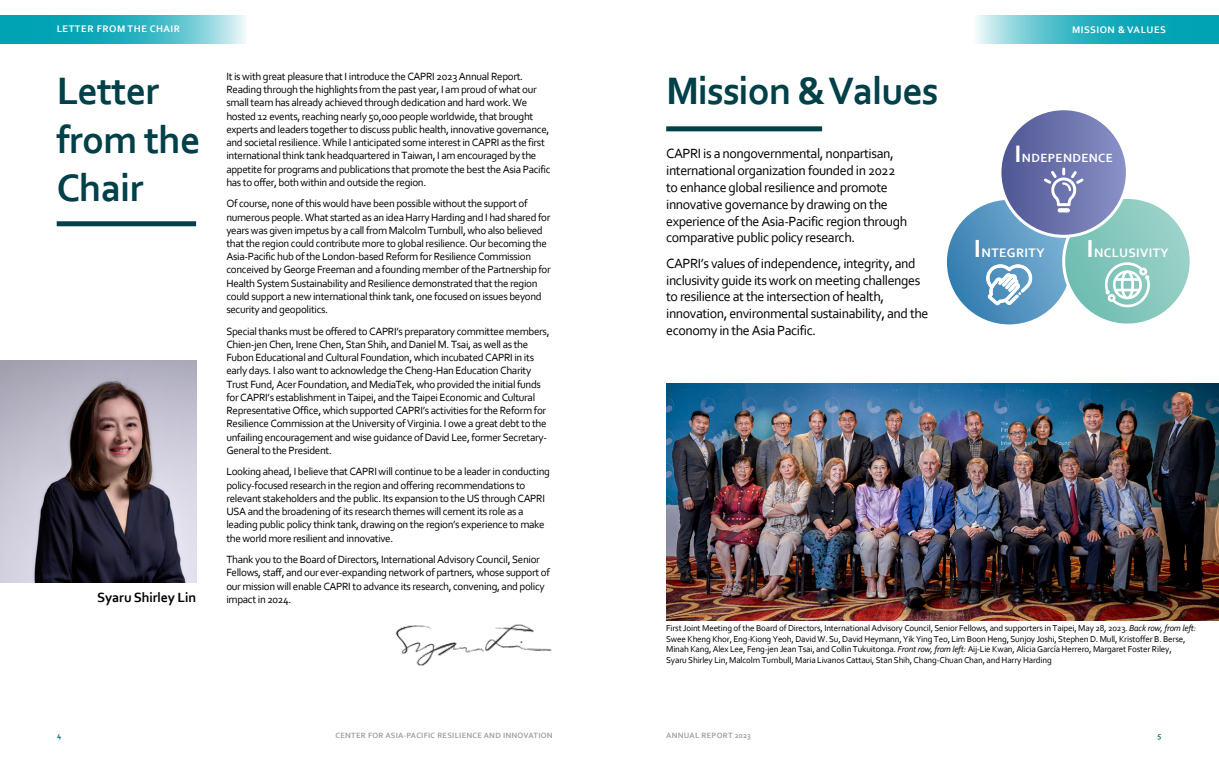
<style>
.page{position:relative;width:1219px;height:766px;background:#fff}
.page>*{position:absolute;margin:0;border:0;box-sizing:border-box;transform-origin:0 0}
.t1{font:700 40px/48px "Corbel";letter-spacing:-.02em;color:#004049}
.t2{font:14px/16.8px "Corbel";letter-spacing:-.03em;color:#000}
.t3{font:700 14px "Corbel";letter-spacing:-.01em;color:#000}
.t4{font:700 13px "Corbel";letter-spacing:.03em;color:#fff}
.t5{font:700 12.9px "Corbel";letter-spacing:.03em;color:#fff}
.t6{font:700 12.5px "Corbel";letter-spacing:.03em;color:#fff}
.t7{font:11px/13.2px "Corbel";letter-spacing:-.03em;color:#000}
.t8{font:700 10px "Corbel";letter-spacing:.05em;color:#fff}
.t9{font:9px/10.8px "Corbel";letter-spacing:-.02em;color:#000}
.t10{font:700 8px "Corbel";letter-spacing:.03em;color:#9fa0a0}
.t11{font:700 8px "Corbel";color:#006f6c}
.s1{font-size:24.9px}
.s2{font-size:26px}
.s3{font-size:25.7px}
.s4{font-style:italic}
</style>
<div class="page">
<svg style="left:945px;top:198px;width:128px;height:128px;background:#5f9bc4"></svg>
<svg style="left:985px;top:263px;width:48px;height:42px"></svg>
<svg style="left:1064px;top:197px;width:127px;height:128px;background:#8ccac0"></svg>
<div style="left:1062px;top:196px;width:131px;height:130px;border:3px solid #fff;border-radius:50%"></div>
<svg style="left:1000px;top:109px;width:127px;height:127px;background:#7177af"></svg>
<div style="left:998px;top:107px;width:131px;height:131px;border:3px solid #fff;border-radius:50%"></div>
<img style="left:666px;top:383px;width:553px;height:237px">
<img style="left:0;top:360px;width:196px;height:222px">
<svg style="left:0;top:16px;width:246px;height:28px;background:#3cb8c5"></svg>
<svg style="left:976px;top:16px;width:243px;height:28px;background:#3db8c5"></svg>
<img style="left:396px;top:624px;width:156px;height:42px">
<div style="left:57px;top:221px;width:139px;height:5px;background:#004049"></div>
<div style="left:666px;top:126px;width:156px;height:5px;background:#004049"></div>
<svg style="left:1105px;top:261px;width:45px;height:46px"></svg>
<svg style="left:1044px;top:168px;width:39px;height:44px"></svg>
<p class="t8" style="left:57px;top:23px;width:125px">LETTER FROM THE CHAIR</p>
<p class="t8" style="left:1072px;top:24px;width:96px">MISSION &amp; VALUES</p>
<h1 class="t1" style="left:57px;top:66px;width:146px">Letter from the<br>Chair</h1>
<p class="t7" style="left:226px;top:69px;width:326px">It is with great pleasure that I introduce the CAPRI 2023 Annual Report.<br>Reading through the highlights from the past year, I am proud of what our small team has already achieved through dedication and hard work. We hosted 12 events, reaching nearly 50,000 people worldwide, that brought experts and leaders together to discuss public health, innovative governance, and societal resilience. While I anticipated some interest in CAPRI as the first international think tank headquartered in Taiwan, I am encouraged by the appetite for programs and publications that promote the best the Asia Pacific has to offer, both within and outside the region.</p>
<p class="t7" style="left:226px;top:197px;width:326px">Of course, none of this would have been possible without the support of numerous people. What started as an idea Harry Harding and I had shared for years was given impetus by a call from Malcolm Turnbull, who also believed that the region could contribute more to global resilience. Our becoming the Asia-Pacific hub of the London-based Reform for Resilience Commission conceived by George Freeman and a founding member of the Partnership for Health System Sustainability and Resilience demonstrated that the region could support a new international think tank, one focused on issues beyond security and geopolitics.</p>
<p class="t7" style="left:226px;top:324px;width:325px">Special thanks must be offered to CAPRI’s preparatory committee members, Chien-jen Chen, Irene Chen, Stan Shih, and Daniel M. Tsai, as well as the Fubon Educational and Cultural Foundation, which incubated CAPRI in its early days. I also want to acknowledge the Cheng-Han Education Charity Trust Fund, Acer Foundation, and MediaTek, who provided the initial funds for CAPRI’s establishment in Taipei, and the Taipei Economic and Cultural Representative Office, which supported CAPRI’s activities for the Reform for Resilience Commission at the University of Virginia. I owe a great debt to the unfailing encouragement and wise guidance of David Lee, former Secretary-General to the President.</p>
<p class="t7" style="left:226px;top:465px;width:325px">Looking ahead, I believe that CAPRI will continue to be a leader in conducting policy-focused research in the region and offering recommendations to relevant stakeholders and the public. Its expansion to the US through CAPRI USA and the broadening of its research themes will cement its role as a leading public policy think tank, drawing on the region’s experience to make the world more resilient and innovative.</p>
<p class="t7" style="left:226px;top:552px;width:325px">Thank you to the Board of Directors, International Advisory Council, Senior Fellows, staff, and our ever-expanding network of partners, whose support of our mission will enable CAPRI to advance its research, convening, and policy impact in 2024.</p>
<p class="t3" style="left:97px;top:589px;width:100px">Syaru Shirley Lin</p>
<h1 class="t1" style="left:666px;top:66px;width:274px">Mission &amp; Values</h1>
<p class="t2" style="left:666px;top:145px;width:242px">CAPRI is a nongovernmental, nonpartisan, international organization founded in 2022 to enhance global resilience and promote innovative governance by drawing on the experience of the Asia-Pacific region through comparative public policy research.</p>
<p class="t2" style="left:666px;top:254px;width:264px">CAPRI’s values of independence, integrity, and inclusivity guide its work on meeting challenges to resilience at the intersection of health, innovation, environmental sustainability, and the economy in the Asia Pacific.</p>
<p class="t6" style="left:1015px;top:150px;width:100px"><span class="s1">I</span>NDEPENDENCE</p>
<p class="t4" style="left:974px;top:245px;width:72px"><span class="s2">I</span>NTEGRITY</p>
<p class="t5" style="left:1086px;top:245px;width:84px"><span class="s3">I</span>NCLUSIVITY</p>
<p class="t9" style="left:666px;top:622px;width:532px">First Joint Meeting of the Board of Directors, International Advisory Council, Senior Fellows, and supporters in Taipei, May 28, 2023. <span class="s4">Back row, from left:<br></span>Swee Kheng Khor, Eng-Kiong Yeoh, David W. Su, David Heymann, Yik Ying Teo, Lim Boon Heng, Sunjoy Joshi, Stephen D. Mull, Kristoffer B. Berse, Minah Kang, Alex Lee, Feng-jen Jean Tsai, and Collin Tukuitonga. <span class="s4">Front row, from left:</span> Aij-Lie Kwan, Alicia García Herrero, Margaret Foster Riley,<br>Syaru Shirley Lin, Malcolm Turnbull, Maria Livanos Cattaui, Stan Shih, Chang-Chuan Chan, and Harry Harding</p>
<p class="t11" style="left:57px;top:730px;width:6px">4</p>
<p class="t10" style="left:335px;top:730px;width:219px">CENTER FOR ASIA-PACIFIC RESILIENCE AND INNOVATION</p>
<p class="t10" style="left:666px;top:730px;width:86px">ANNUAL REPORT 2023</p>
<p class="t11" style="left:1158px;top:730px;width:5px">5</p>
</div>
